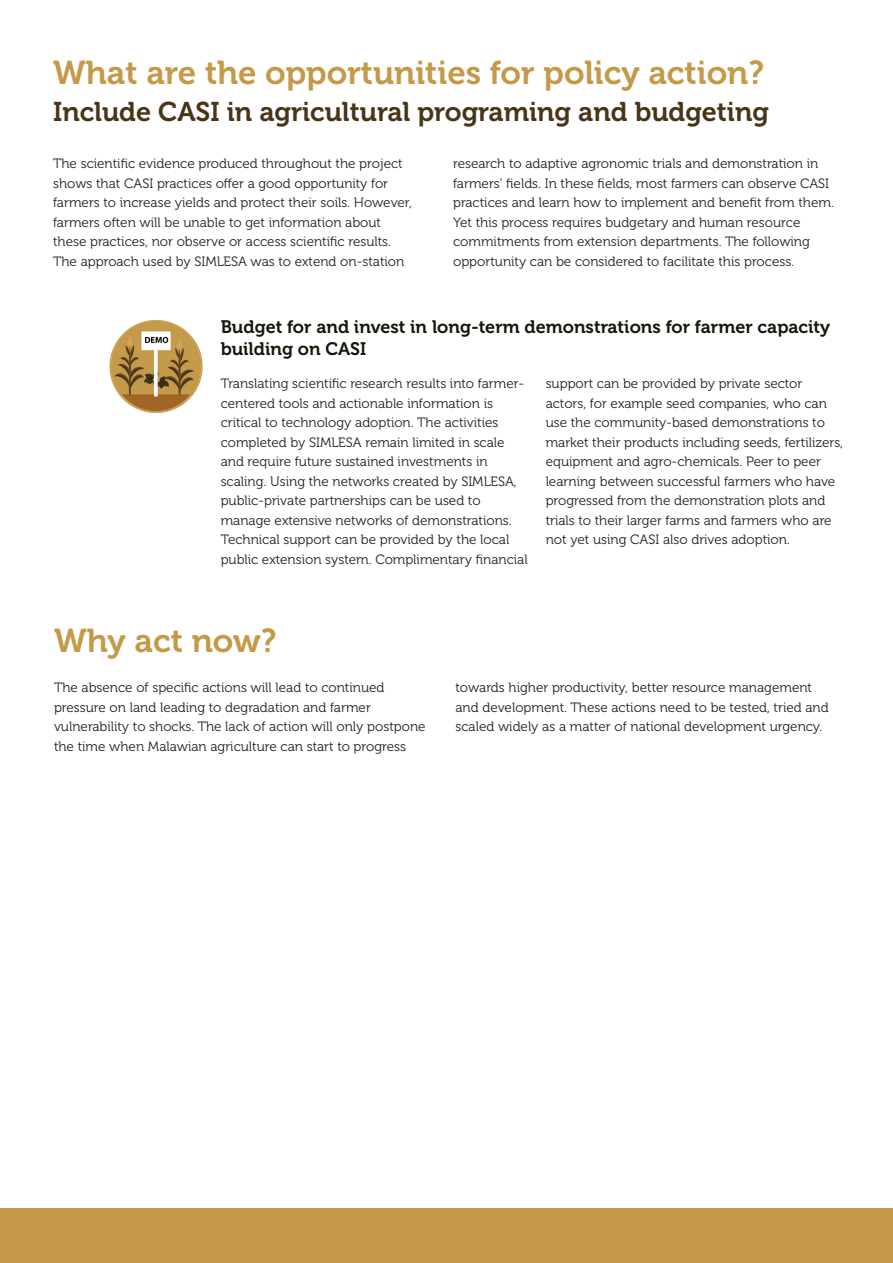
<style>
.page{position:relative;width:893px;height:1263px;background:#fff}
.page>*{position:absolute;margin:0;border:0;box-sizing:border-box;transform-origin:0 0}
.t1{font:33px "Museo 700";color:#c49948}
.t2{font:27px "Museo 700";color:#493417}
.t3{font:18px/21.6px "Museo 700";color:#17160b}
.t4{font:13.5px/19.5px "Museo 300";color:#231f20}
</style>
<div class="page">
<div style="left:0;top:1209px;width:893px;height:54px;background:#c49948"></div>
<img style="left:110px;top:320px;width:93px;height:93px;border-radius:47px">
<p class="t1" style="left:53px;top:54px;width:713px">What are the opportunities for policy action?</p>
<p class="t2" style="left:53px;top:97px;width:717px">Include CASI in agricultural programing and budgeting</p>
<p class="t4" style="left:53px;top:154px;width:360px">The scientific evidence produced throughout the project shows that CASI practices offer a good opportunity for farmers to increase yields and protect their soils. However, farmers often will be unable to get information about these practices, nor observe or access scientific results.<br>The approach used by SIMLESA was to extend on-station</p>
<p class="t4" style="left:453px;top:154px;width:382px">research to adaptive agronomic trials and demonstration in farmers’ fields. In these fields, most farmers can observe CASI practices and learn how to implement and benefit from them.<br>Yet this process requires budgetary and human resource commitments from extension departments. The following opportunity can be considered to facilitate this process.</p>
<p class="t3" style="left:221px;top:317px;width:611px">Budget for and invest in long-term demonstrations for farmer capacity building on CASI</p>
<p class="t4" style="left:221px;top:374px;width:308px">Translating scientific research results into farmer&shy;centered tools and actionable information is critical to technology adoption. The activities completed by SIMLESA remain limited in scale and require future sustained investments in scaling. Using the networks created by SIMLESA, public-private partnerships can be used to manage extensive networks of demonstrations.<br>Technical support can be provided by the local public extension system. Complimentary financial</p>
<p class="t4" style="left:546px;top:374px;width:299px">support can be provided by private sector actors, for example seed companies, who can use the community-based demonstrations to market their products including seeds, fertilizers, equipment and agro-chemicals. Peer to peer learning between successful farmers who have progressed from the demonstration plots and trials to their larger farms and farmers who are not yet using CASI also drives adoption.</p>
<p class="t1" style="left:54px;top:622px;width:224px">Why act now?</p>
<p class="t4" style="left:54px;top:678px;width:373px">The absence of specific actions will lead to continued pressure on land leading to degradation and farmer vulnerability to shocks. The lack of action will only postpone the time when Malawian agriculture can start to progress</p>
<p class="t4" style="left:455px;top:678px;width:375px">towards higher productivity, better resource management and development. These actions need to be tested, tried and scaled widely as a matter of national development urgency.</p>
</div>
